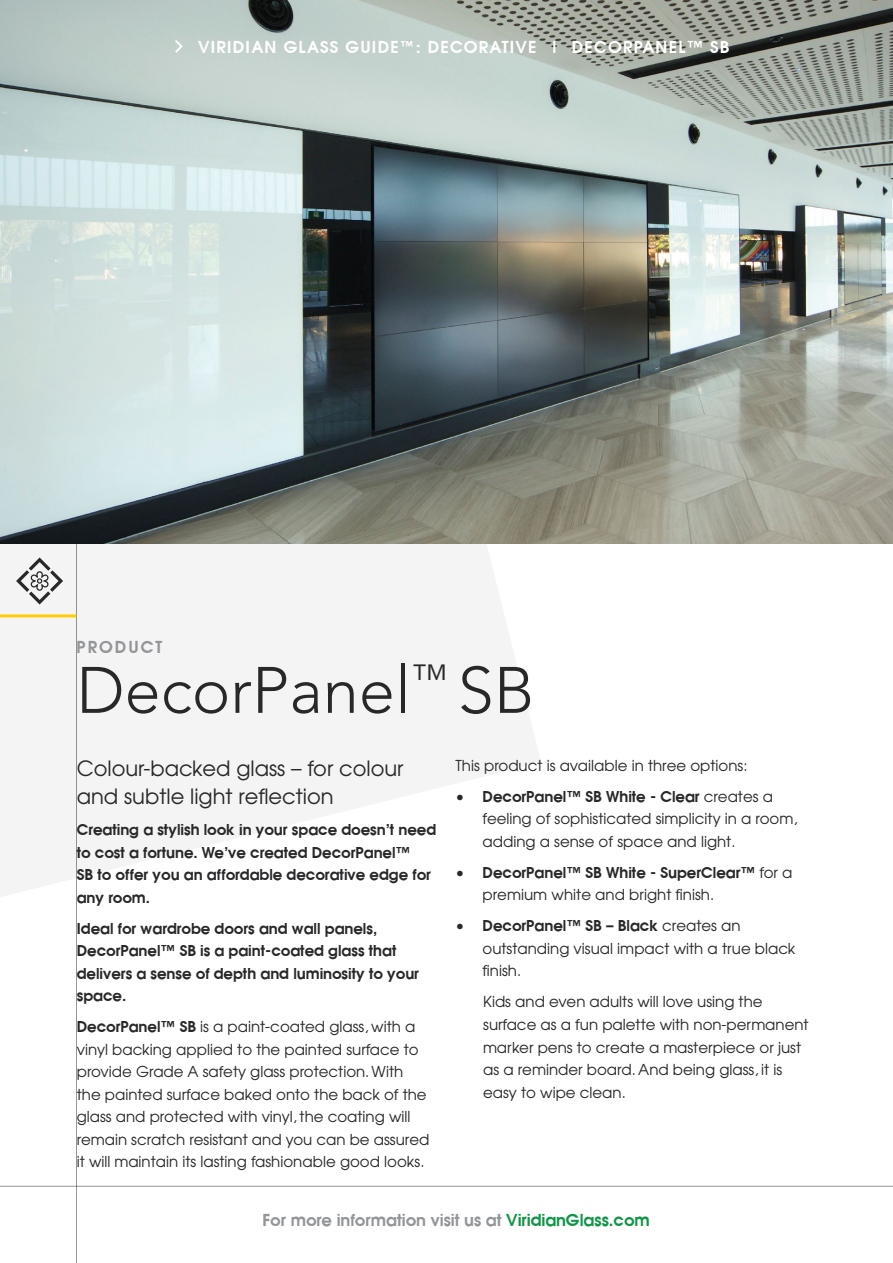
<style>
.page{position:relative;width:893px;height:1263px;background:#fff}
.page>*{position:absolute;margin:0;border:0;box-sizing:border-box;transform-origin:0 0}
.t1{font:300 64.8px "Avenir";color:#28282a}
.t2{font:21px/28.5px "Avant Garde";color:#28282a}
.t3{font:700 16.5px "Avant Garde";color:#939598}
.t4{font:700 16.5px "Avant Garde";letter-spacing:.07em;color:#fff}
.t5{font:700 16.5px "Avant Garde";letter-spacing:.12em;color:#939598}
.t6{font:15px/22.5px "Avant Garde";color:#28282a}
.t7{font:700 15px/22.5px "Avant Garde";color:#28282a}
.s1{font-size:13.5px}
.s2{font-weight:700}
.s3{color:#109647}
</style>
<div class="page">
<hr style="left:0;top:1186px;width:893px;height:1px;background:#28282a">
<hr style="left:76px;top:0;width:1px;height:1263px;background:#28282a">
<svg style="left:0;top:544px;width:540px;height:480px;fill:#f4f4f4"></svg>
<img style="left:0;top:0;width:893px;height:544px">
<svg style="left:175px;top:40px;width:8px;height:13px"></svg>
<hr style="left:0;top:614px;width:76px;height:3px;background:#ffcd09">
<svg style="left:16px;top:557px;width:47px;height:47px"></svg>
<hr style="left:892px;top:77px;width:1px;height:1109px;background:#28282a">
<p class="t4" style="left:198px;top:35px;width:533px">VIRIDIAN GLASS GUIDE<span class="s1">™</span> : DECORATIVE | DECORPANEL™ SB</p>
<p class="t5" style="left:77px;top:635px;width:87px">PRODUCT</p>
<h1 class="t1" style="left:77px;top:652px;width:460px">DecorPanel<sup>™</sup> SB</h1>
<h2 class="t2" style="left:77px;top:753px;width:328px">Colour-backed glass – for colour and subtle light reflection</h2>
<p class="t7" style="left:77px;top:818px;width:361px">Creating a stylish look in your space doesn't need to cost a fortune. We've created DecorPanel™<br>SB to offer you an affordable decorative edge for any room.</p>
<p class="t7" style="left:77px;top:916px;width:344px">Ideal for wardrobe doors and wall panels, DecorPanel™ SB is a paint-coated glass that delivers a sense of depth and luminosity to your space.</p>
<p class="t6" style="left:77px;top:1015px;width:354px"><span class="s2">DecorPanel™ SB</span> is a paint-coated glass, with a vinyl backing applied to the painted surface to provide Grade A safety glass protection. With the painted surface baked onto the back of the glass and protected with vinyl, the coating will remain scratch resistant and you can be assured it will maintain its lasting fashionable good looks.</p>
<p class="t6" style="left:456px;top:754px;width:293px">This product is available in three options:</p>
<p class="t6" style="left:483px;top:785px;width:317px;text-indent:-27px">• <span class="s2">DecorPanel™ SB White - Clear</span> creates a feeling of sophisticated simplicity in a room, adding a sense of space and light.</p>
<p class="t6" style="left:483px;top:861px;width:311px;text-indent:-27px">• <span class="s2">DecorPanel™ SB White - SuperClear™</span> for a premium white and bright finish.</p>
<p class="t6" style="left:483px;top:914px;width:314px;text-indent:-27px">• <span class="s2">DecorPanel™ SB – Black</span> creates an outstanding visual impact with a true black finish.</p>
<p class="t6" style="left:483px;top:990px;width:327px">Kids and even adults will love using the surface as a fun palette with non-permanent marker pens to create a masterpiece or just as a reminder board. And being glass, it is easy to wipe clean.</p>
<p class="t3" style="left:262px;top:1208px;width:389px">For more information visit us at <span class="s3">ViridianGlass.com</span></p>
</div>
